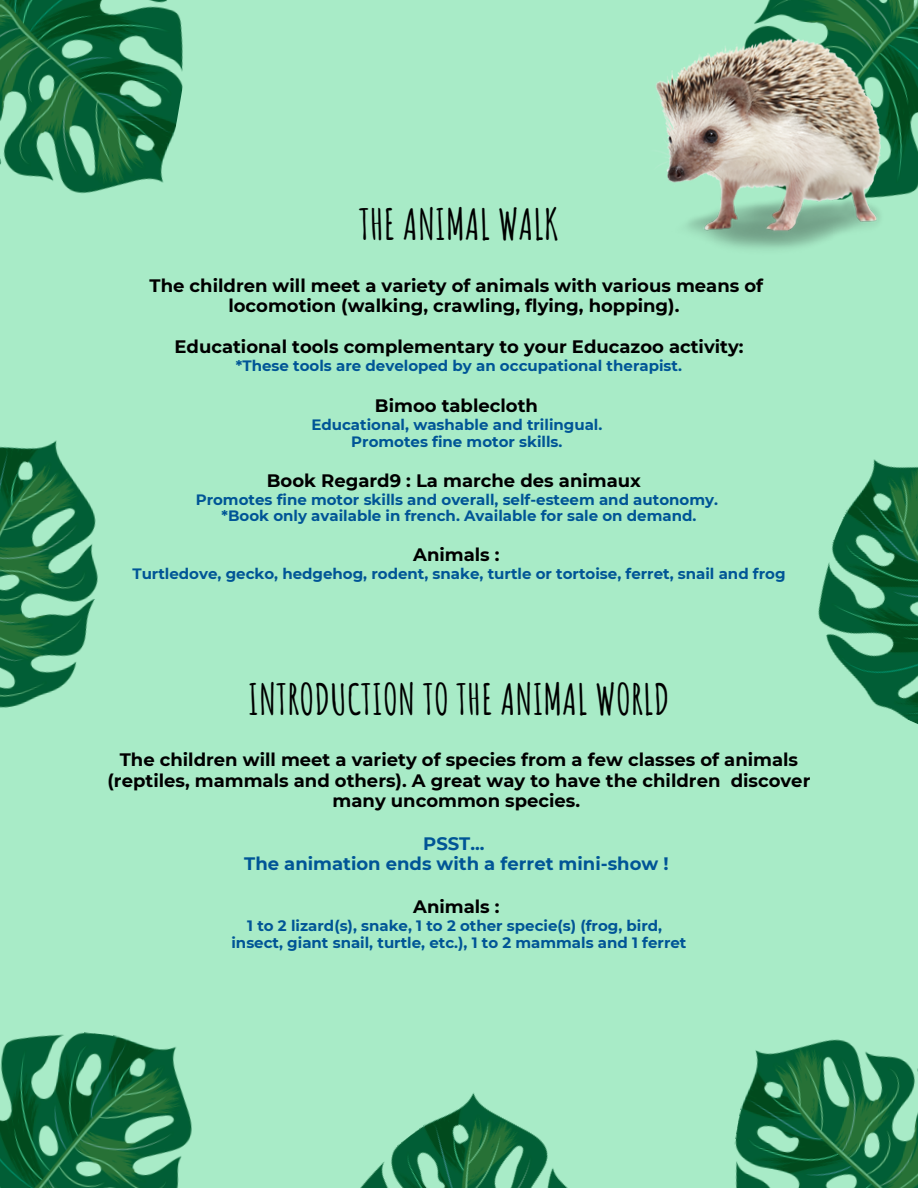
<style>
.page{position:relative;width:918px;height:1188px;background:#a8ebc7}
.page>*{position:absolute;margin:0;border:0;box-sizing:border-box;transform-origin:0 0}
.t1{font:700 42px "Amatic SC";color:#000}
.t2{font:700 18px/20.2px "Montserrat";color:#000;text-align:center}
.t3{font:700 18px/20.2px "Montserrat";color:#005596;text-align:center}
.t4{font:700 15px "Montserrat";color:#005596}
</style>
<div class="page">
<img style="left:0;top:0;width:183px;height:194px">
<img style="left:754px;top:0;width:164px;height:193px">
<img style="left:734px;top:1039px;width:184px;height:149px">
<img style="left:0;top:1032px;width:192px;height:156px">
<img style="left:0;top:440px;width:98px;height:268px">
<img style="left:818px;top:459px;width:100px;height:265px">
<img style="left:656px;top:29px;width:255px;height:221px">
<img style="left:360px;top:1093px;width:208px;height:95px">
<p class="t1" style="left:359px;top:198px;width:201px">THE ANIMAL WALK</p>
<p class="t2" style="left:150px;top:275px;width:615px">The children will meet a variety of animals with various means of locomotion (walking, crawling, flying, hopping).</p>
<p class="t2" style="left:174px;top:336px;width:571px">Educational tools complementary to your Educazoo activity:</p>
<p class="t4" style="left:236px;top:356px;width:447px">*These tools are developed by an occupational therapist.</p>
<p class="t2" style="left:375px;top:396px;width:164px">Bimoo tablecloth</p>
<h1 class="t4" style="left:311px;top:416px;width:293px">Educational, washable and trilingual.</h1>
<h1 class="t4" style="left:351px;top:433px;width:213px">Promotes fine motor skills.</h1>
<p class="t2" style="left:267px;top:470px;width:376px">Book Regard9 : La marche des animaux</p>
<p class="t4" style="left:196px;top:490px;width:524px">Promotes fine motor skills and overall, self-esteem and autonomy.</p>
<p class="t4" style="left:222px;top:507px;width:476px">*Book only available in french. Available for sale on demand.</p>
<p class="t2" style="left:413px;top:544px;width:88px">Animals :</p>
<p class="t4" style="left:132px;top:564px;width:655px">Turtledove, gecko, hedgehog, rodent, snake, turtle or tortoise, ferret, snail and frog</p>
<p class="t1" style="left:248px;top:672px;width:423px">INTRODUCTION TO THE ANIMAL WORLD</p>
<p class="t2" style="left:108px;top:750px;width:704px">The children will meet a variety of species from a few classes of animals (reptiles, mammals and others). A great way to have the children discover many uncommon species.</p>
<p class="t3" style="left:244px;top:833px;width:426px">PSST...<br>The animation ends with a ferret mini-show !</p>
<p class="t2" style="left:413px;top:896px;width:88px">Animals :</p>
<p class="t4" style="left:247px;top:916px;width:416px">1 to 2 lizard(s), snake, 1 to 2 other specie(s) (frog, bird,</p>
<p class="t4" style="left:231px;top:933px;width:457px">insect, giant snail, turtle, etc.), 1 to 2 mammals and 1 ferret</p>
</div>
